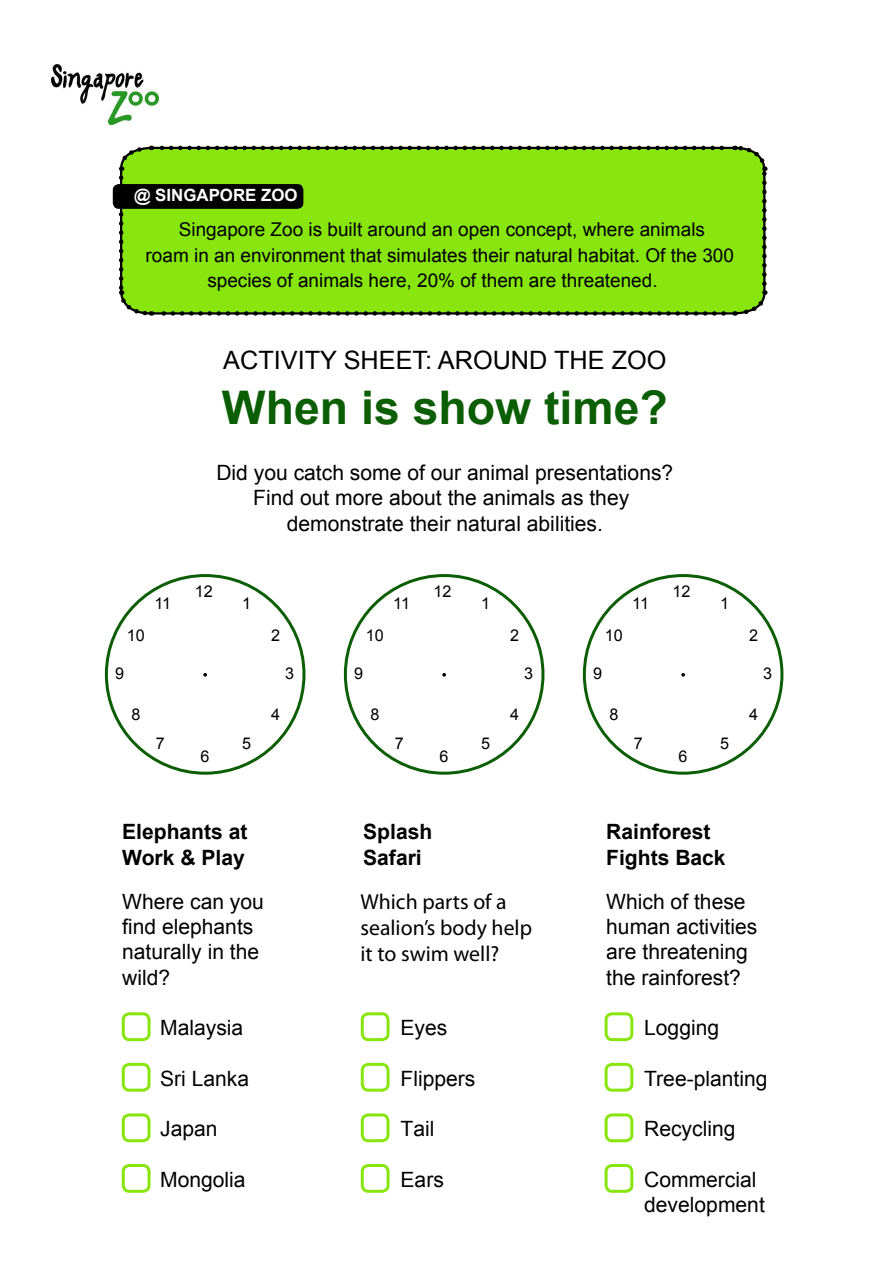
<style>
.page{position:relative;width:893px;height:1263px;background:#fff}
.page>*{position:absolute;margin:0;border:0;box-sizing:border-box;transform-origin:0 0}
.t1{font:700 46.35px "Arial";color:#0b5e04}
.t2{font:25.35px "Arial";color:#000}
.t3{font:21.75px/26.1px "Myriad Pro";color:#000}
.t4{font:21.15px/25.3px "Arial";color:#000}
.t5{font:700 21.15px/25.3px "Arial";color:#000}
.t6{font:18.9px "Arial";color:#000}
.t7{font:700 16.8px "Arial";color:#fff}
.t8{font:16.2px "Arial";color:#000}
</style>
<div class="page">
<div style="left:119px;top:146px;width:648px;height:170px;background:#88e50e"></div>
<div style="left:113px;top:184px;width:190px;height:25px;background:#000;border-radius:6px"></div>
<svg style="left:164px;top:311px;width:564px;height:5px;background:#53653b"></svg>
<svg style="left:119px;top:146px;width:26px;height:25px"></svg>
<svg style="left:117px;top:178px;width:35px;height:138px"></svg>
<svg style="left:741px;top:290px;width:27px;height:26px"></svg>
<svg style="left:734px;top:145px;width:34px;height:139px;background:#86d024"></svg>
<svg style="left:151px;top:146px;width:571px;height:4px;background:#364522"></svg>
<div style="left:122px;top:1012px;width:29px;height:29px;border:3px solid #88e50e;border-radius:6px"></div>
<div style="left:122px;top:1063px;width:29px;height:29px;border:3px solid #88e50e;border-radius:6px"></div>
<div style="left:122px;top:1113px;width:29px;height:29px;border:3px solid #88e50e;border-radius:6px"></div>
<div style="left:122px;top:1164px;width:29px;height:29px;border:3px solid #88e50e;border-radius:6px"></div>
<div style="left:361px;top:1012px;width:29px;height:29px;border:3px solid #88e50e;border-radius:6px"></div>
<div style="left:361px;top:1063px;width:29px;height:29px;border:3px solid #88e50e;border-radius:6px"></div>
<div style="left:361px;top:1113px;width:29px;height:29px;border:3px solid #88e50e;border-radius:6px"></div>
<div style="left:361px;top:1164px;width:29px;height:29px;border:3px solid #88e50e;border-radius:6px"></div>
<div style="left:605px;top:1012px;width:28px;height:29px;border:3px solid #88e50e;border-radius:6px"></div>
<div style="left:605px;top:1063px;width:28px;height:29px;border:3px solid #88e50e;border-radius:6px"></div>
<div style="left:605px;top:1113px;width:28px;height:29px;border:3px solid #88e50e;border-radius:6px"></div>
<div style="left:605px;top:1164px;width:28px;height:29px;border:3px solid #88e50e;border-radius:6px"></div>
<svg style="left:203px;top:673px;width:4px;height:4px"></svg>
<svg style="left:442px;top:673px;width:4px;height:4px"></svg>
<svg style="left:681px;top:673px;width:4px;height:4px"></svg>
<img style="left:51px;top:64px;width:107px;height:61px">
<p class="t7" style="left:134px;top:184px;width:165px">@ SINGAPORE ZOO</p>
<p class="t6" style="left:179px;top:217px;width:528px">Singapore Zoo is built around an open concept, where animals</p>
<p class="t6" style="left:146px;top:243px;width:590px">roam in an environment that simulates their natural habitat. Of the 300</p>
<p class="t6" style="left:207px;top:268px;width:452px">species of animals here, 20% of them are threatened.</p>
<p class="t8" style="left:127px;top:625px;width:20px">10</p>
<p class="t8" style="left:154px;top:592px;width:18px">11</p>
<p class="t2" style="left:223px;top:343px;width:445px">ACTIVITY SHEET: AROUND THE ZOO</p>
<h1 class="t1" style="left:222px;top:378px;width:447px">When is show time?</h1>
<p class="t4" style="left:216px;top:460px;width:458px;text-align:center">Did you catch some of our animal presentations?<br>Find out more about the animals as they demonstrate their natural abilities.</p>
<p class="t8" style="left:195px;top:581px;width:20px">12</p>
<p class="t8" style="left:242px;top:592px;width:11px">1</p>
<p class="t8" style="left:271px;top:625px;width:11px">2</p>
<p class="t8" style="left:366px;top:625px;width:20px">10</p>
<p class="t8" style="left:393px;top:592px;width:18px">11</p>
<p class="t8" style="left:434px;top:581px;width:20px">12</p>
<p class="t8" style="left:481px;top:592px;width:11px">1</p>
<p class="t8" style="left:510px;top:625px;width:11px">2</p>
<p class="t8" style="left:605px;top:625px;width:20px">10</p>
<p class="t8" style="left:632px;top:592px;width:18px">11</p>
<p class="t8" style="left:673px;top:581px;width:20px">12</p>
<p class="t8" style="left:720px;top:592px;width:11px">1</p>
<p class="t8" style="left:749px;top:625px;width:11px">2</p>
<p class="t8" style="left:115px;top:663px;width:11px">9</p>
<p class="t8" style="left:285px;top:663px;width:11px">3</p>
<p class="t8" style="left:354px;top:663px;width:11px">9</p>
<p class="t8" style="left:524px;top:663px;width:11px">3</p>
<p class="t8" style="left:593px;top:663px;width:11px">9</p>
<p class="t8" style="left:763px;top:663px;width:11px">3</p>
<p class="t8" style="left:131px;top:703px;width:11px">8</p>
<p class="t8" style="left:271px;top:703px;width:11px">4</p>
<p class="t8" style="left:370px;top:703px;width:11px">8</p>
<p class="t8" style="left:510px;top:703px;width:11px">4</p>
<p class="t8" style="left:609px;top:703px;width:11px">8</p>
<p class="t8" style="left:749px;top:703px;width:11px">4</p>
<p class="t8" style="left:156px;top:732px;width:11px">7</p>
<p class="t8" style="left:200px;top:746px;width:11px">6</p>
<p class="t8" style="left:242px;top:732px;width:11px">5</p>
<p class="t8" style="left:395px;top:732px;width:11px">7</p>
<p class="t8" style="left:439px;top:746px;width:11px">6</p>
<p class="t8" style="left:481px;top:732px;width:11px">5</p>
<p class="t8" style="left:634px;top:732px;width:11px">7</p>
<p class="t8" style="left:678px;top:746px;width:11px">6</p>
<p class="t8" style="left:720px;top:732px;width:11px">5</p>
<p class="t5" style="left:122px;top:820px;width:127px">Elephants at<br>Work &amp; Play</p>
<p class="t5" style="left:363px;top:820px;width:71px">Splash<br>Safari</p>
<p class="t5" style="left:606px;top:820px;width:121px">Rainforest<br>Fights Back</p>
<p class="t4" style="left:122px;top:889px;width:143px">Where can you find elephants naturally in the wild?</p>
<p class="t4" style="left:160px;top:1015px;width:85px">Malaysia</p>
<p class="t4" style="left:160px;top:1066px;width:91px">Sri Lanka</p>
<p class="t4" style="left:160px;top:1116px;width:59px">Japan</p>
<p class="t4" style="left:160px;top:1167px;width:87px">Mongolia</p>
<p class="t3" style="left:361px;top:888px;width:173px">Which parts of a sealion’s body help it to swim well?</p>
<p class="t4" style="left:401px;top:1015px;width:48px">Eyes</p>
<p class="t4" style="left:401px;top:1066px;width:76px">Flippers</p>
<p class="t4" style="left:401px;top:1116px;width:35px">Tail</p>
<p class="t4" style="left:401px;top:1167px;width:45px">Ears</p>
<p class="t4" style="left:606px;top:889px;width:153px">Which of these human activities are threatening the rainforest?</p>
<p class="t4" style="left:644px;top:1015px;width:76px">Logging</p>
<p class="t4" style="left:644px;top:1066px;width:125px">Tree-planting</p>
<p class="t4" style="left:644px;top:1116px;width:93px">Recycling</p>
<p class="t4" style="left:644px;top:1167px;width:122px">Commercial development</p>
</div>
